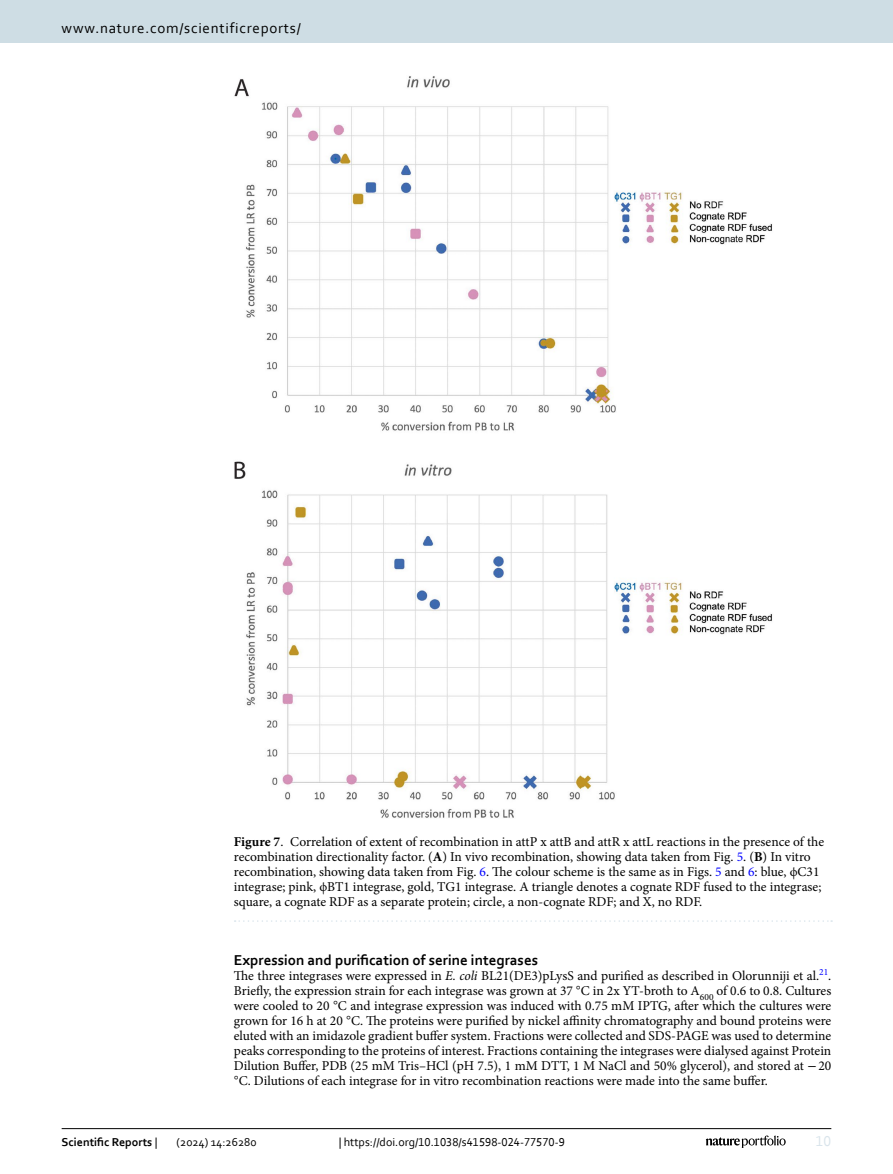
<style>
.page{position:relative;width:893px;height:1174px;background:#fff}
.page>*{position:absolute;margin:0;border:0;box-sizing:border-box;transform-origin:0 0}
.Head_2{font:700 15px "Corbel";color:#000}
.t1{font:15px "Corbel";letter-spacing:.05em;color:#000}
.t2{font:15px "Corbel";color:#d9e4eb}
.Body_Text{font:13.5px/15px "Minion Pro";letter-spacing:-.005em;color:#000;text-align:justify}
.Figure_Caption{font:13.5px/15px "Minion Pro";color:#000}
.t3{font:12px "Corbel";color:#000}
.t4{font:700 12px "Corbel";color:#000}
.s1{font-weight:700}
.s2{color:#00f}
.s3{font-style:italic}
.s4{font-family:"STIX"}
.s5{font-weight:400}
</style>
<div class="page">
<img style="left:234px;top:76px;width:538px;height:742px">
<svg style="left:235px;top:920px;width:597px;height:1px"></svg>
<hr style="left:62px;top:1128px;width:769px;height:1px;background:#000">
<svg style="left:706px;top:1135px;width:80px;height:12px"></svg>
<div style="left:0;top:0;width:893px;height:43px;background:#cedde4"></div>
<p class="t1" style="left:62px;top:18px;width:241px">www.nature.com/scientificreports/</p>
<p class="Figure_Caption" style="left:234px;top:834px;width:592px"><span class="s1">Figure 7</span>. Correlation of extent of recombination in attP x attB and attR x attL reactions in the presence of the recombination directionality factor. (<span class="s1">A</span>) In vivo recombination, showing data taken from Fig. <span class="s2">5</span>. (<span class="s1">B</span>) In vitro recombination, showing data taken from Fig. <span class="s2">6</span>. The colour scheme is the same as in Figs. <span class="s2">5</span> and <span class="s2">6</span>: blue, ϕC31 integrase; pink, ϕBT1 integrase, gold, TG1 integrase. A triangle denotes a cognate RDF fused to the integrase; square, a cognate RDF as a separate protein; circle, a non-cognate RDF; and X, no RDF.</p>
<p class="Head_2" style="left:234px;top:950px;width:306px">Expression and purification of serine integrases</p>
<p class="Body_Text" style="left:234px;top:968px;width:599px">The three integrases were expressed in <span class="s3">E. coli</span> BL21(DE3)pLysS and purified as described in Olorunniji et al.<sup>21</sup>.<br>Briefly, the expression strain for each integrase was grown at 37 <sup>◦</sup>C in 2x YT-broth to A<sub>600</sub> of 0.6 to 0.8. Cultures were cooled to 20 <sup>◦</sup>C and integrase expression was induced with 0.75 mM IPTG, after which the cultures were grown for 16 h at 20 <sup>◦</sup>C. The proteins were purified by nickel affinity chromatography and bound proteins were eluted with an imidazole gradient buffer system. Fractions were collected and SDS-PAGE was used to determine peaks corresponding to the proteins of interest. Fractions containing the integrases were dialysed against Protein Dilution Buffer, PDB (25 mM Tris–HCl (pH 7.5), 1 mM DTT, 1 M NaCl and 50% glycerol), and stored at <span class="s4">−</span>20 <sup>◦</sup>C. Dilutions of each integrase for in vitro recombination reactions were made into the same buffer.</p>
<p class="t4" style="left:62px;top:1134px;width:97px">Scientific Reports <span class="s5">|</span></p>
<p class="t3" style="left:177px;top:1134px;width:81px">(2024) 14:26280</p>
<p class="t3" style="left:339px;top:1134px;width:228px">| https://doi.org/10.1038/s41598-024-77570-9</p>
<p class="t2" style="left:816px;top:1132px;width:17px">10</p>
</div>
